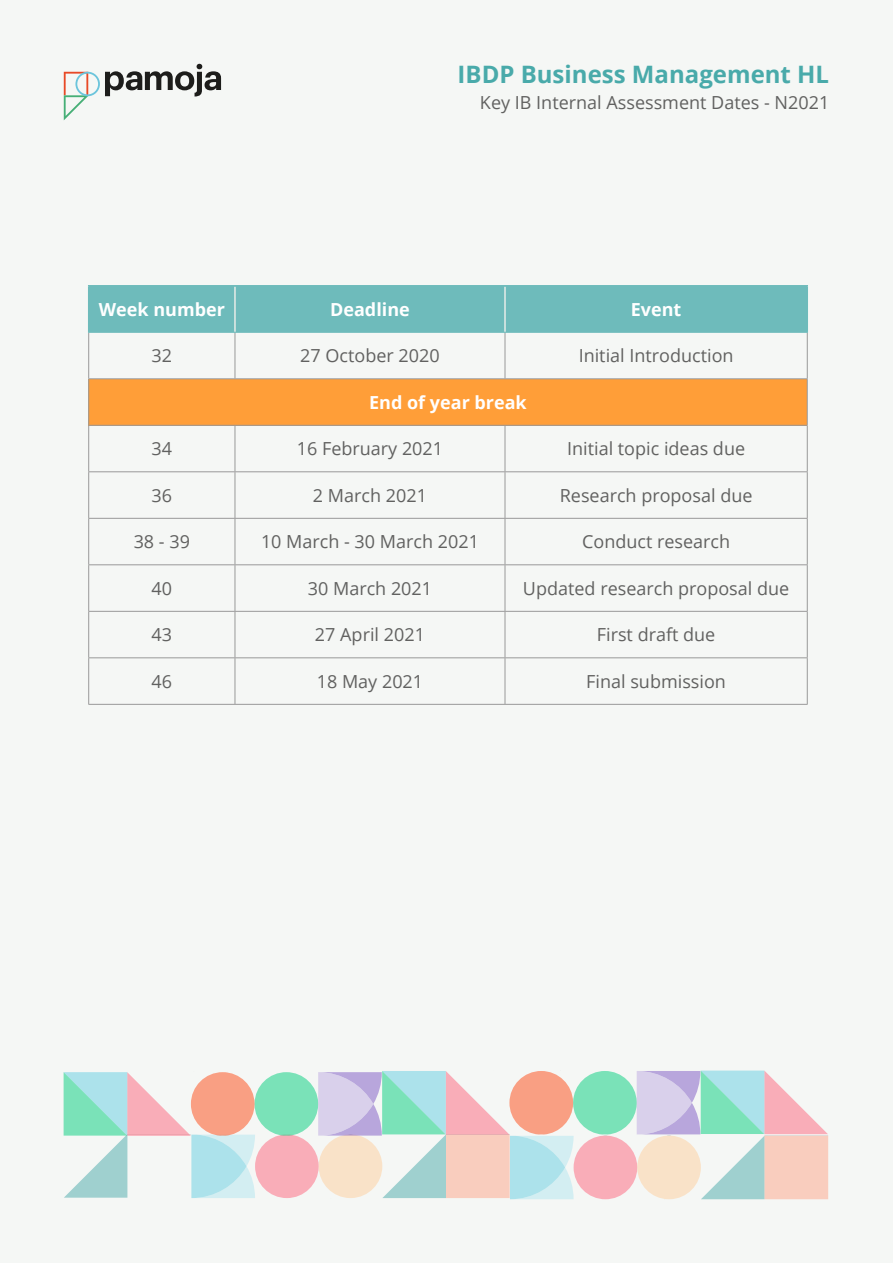
<style>
.page{position:relative;width:893px;height:1263px;background:#f5f7f5}
.page>*{position:absolute;margin:0;border:0;box-sizing:border-box;transform-origin:0 0}
.t1{font:700 24px "Open Sans";color:#49aaaa}
.t2{font:18px "Open Sans";color:#616160}
.t3{font:18px "Open Sans";color:#616160}
.t4{font:700 18px "Open Sans";color:#fff}
.s1{font-style:inherit}
</style>
<div class="page">
<svg style="left:64px;top:1070px;width:764px;height:130px"></svg>
<svg style="left:64px;top:64px;width:157px;height:56px"></svg>
<div style="left:89px;top:287px;width:717px;height:45px;background:#6ebbbb"></div>
<div style="left:89px;top:379px;width:718px;height:46px;background:#ff9e38"></div>
<hr style="left:88px;top:333px;width:1px;height:45px;background:#999">
<hr style="left:235px;top:333px;width:1px;height:45px;background:#999">
<hr style="left:505px;top:333px;width:1px;height:45px;background:#999">
<hr style="left:807px;top:333px;width:1px;height:45px;background:#999">
<hr style="left:88px;top:378px;width:147px;height:1px;background:#999">
<hr style="left:88px;top:379px;width:1px;height:46px;background:#999">
<hr style="left:235px;top:378px;width:573px;height:1px;background:#999">
<hr style="left:807px;top:379px;width:1px;height:46px;background:#999">
<hr style="left:88px;top:425px;width:147px;height:1px;background:#999">
<hr style="left:88px;top:426px;width:1px;height:45px;background:#999">
<hr style="left:235px;top:425px;width:270px;height:1px;background:#999">
<hr style="left:235px;top:426px;width:1px;height:45px;background:#999">
<hr style="left:505px;top:425px;width:303px;height:1px;background:#999">
<hr style="left:505px;top:426px;width:1px;height:45px;background:#999">
<hr style="left:807px;top:426px;width:1px;height:45px;background:#999">
<hr style="left:88px;top:471px;width:147px;height:1px;background:#999">
<hr style="left:88px;top:472px;width:1px;height:46px;background:#999">
<hr style="left:235px;top:471px;width:270px;height:1px;background:#999">
<hr style="left:235px;top:472px;width:1px;height:46px;background:#999">
<hr style="left:505px;top:471px;width:303px;height:1px;background:#999">
<hr style="left:505px;top:472px;width:1px;height:46px;background:#999">
<hr style="left:807px;top:472px;width:1px;height:46px;background:#999">
<hr style="left:88px;top:518px;width:147px;height:1px;background:#999">
<hr style="left:88px;top:519px;width:1px;height:45px;background:#999">
<hr style="left:235px;top:518px;width:270px;height:1px;background:#999">
<hr style="left:235px;top:519px;width:1px;height:45px;background:#999">
<hr style="left:505px;top:518px;width:303px;height:1px;background:#999">
<hr style="left:505px;top:519px;width:1px;height:45px;background:#999">
<hr style="left:807px;top:519px;width:1px;height:45px;background:#999">
<hr style="left:88px;top:564px;width:147px;height:1px;background:#999">
<hr style="left:88px;top:565px;width:1px;height:46px;background:#999">
<hr style="left:235px;top:564px;width:270px;height:1px;background:#999">
<hr style="left:235px;top:565px;width:1px;height:46px;background:#999">
<hr style="left:505px;top:564px;width:303px;height:1px;background:#999">
<hr style="left:505px;top:565px;width:1px;height:46px;background:#999">
<hr style="left:807px;top:565px;width:1px;height:46px;background:#999">
<hr style="left:88px;top:611px;width:147px;height:1px;background:#999">
<hr style="left:88px;top:612px;width:1px;height:45px;background:#999">
<hr style="left:235px;top:611px;width:270px;height:1px;background:#999">
<hr style="left:235px;top:612px;width:1px;height:45px;background:#999">
<hr style="left:505px;top:611px;width:303px;height:1px;background:#999">
<hr style="left:505px;top:612px;width:1px;height:45px;background:#999">
<hr style="left:807px;top:612px;width:1px;height:45px;background:#999">
<hr style="left:88px;top:657px;width:147px;height:1px;background:#999">
<hr style="left:88px;top:658px;width:1px;height:46px;background:#999">
<hr style="left:235px;top:657px;width:270px;height:1px;background:#999">
<hr style="left:235px;top:658px;width:1px;height:46px;background:#999">
<hr style="left:505px;top:657px;width:303px;height:1px;background:#999">
<hr style="left:505px;top:658px;width:1px;height:46px;background:#999">
<hr style="left:807px;top:658px;width:1px;height:46px;background:#999">
<hr style="left:88px;top:704px;width:720px;height:1px;background:#999">
<hr style="left:234px;top:287px;width:2px;height:45px;background:#e6ece8">
<hr style="left:504px;top:287px;width:2px;height:45px;background:#e6ece8">
<hr style="left:88px;top:285px;width:147px;height:2px;background:#6ebbbb">
<hr style="left:88px;top:287px;width:1px;height:45px;background:#6ebbbb">
<hr style="left:235px;top:285px;width:573px;height:2px;background:#6ebbbb">
<hr style="left:806px;top:287px;width:2px;height:45px;background:#6ebbbb">
<hr style="left:88px;top:332px;width:720px;height:1px;background:#6ebbbb">
<h1 class="t1" style="left:458px;top:64px;width:373px">IBDP Business Management HL</h1>
<p class="t3" style="left:480px;top:90px;width:351px">Key IB Internal Assessment Dates - N2021</p>
<p class="t4" style="left:99px;top:302px;width:128px">Week number</p>
<p class="t4" style="left:330px;top:302px;width:81px">Deadline</p>
<p class="t4" style="left:631px;top:302px;width:52px">Event</p>
<p class="t2" style="left:152px;top:349px;width:22px">32</p>
<p class="t2" style="left:300px;top:349px;width:141px">2<span class="s1">7</span> October 20<span class="s1">20</span></p>
<p class="t2" style="left:579px;top:349px;width:156px">Initial Introduction</p>
<p class="t4" style="left:369px;top:395px;width:159px">End of year break</p>
<p class="t2" style="left:152px;top:442px;width:22px">34</p>
<p class="t2" style="left:297px;top:442px;width:148px">1<span class="s1">6</span> February 202<span class="s1">1</span></p>
<p class="t2" style="left:567px;top:442px;width:179px">Initial topic ideas due</p>
<p class="t2" style="left:152px;top:488px;width:22px">36</p>
<p class="t2" style="left:560px;top:488px;width:194px">Research proposal due</p>
<p class="t2" style="left:134px;top:535px;width:58px">38 - 39</p>
<p class="t2" style="left:261px;top:535px;width:219px">1<span class="s1">0</span> March - <span class="s1">30</span> March 202<span class="s1">1</span></p>
<p class="t2" style="left:582px;top:535px;width:150px">Conduct research</p>
<p class="t2" style="left:152px;top:581px;width:22px">40</p>
<p class="t2" style="left:308px;top:581px;width:126px">3<span class="s1">0</span> March 202<span class="s1">1</span></p>
<p class="t2" style="left:523px;top:581px;width:268px">Updated research proposal due</p>
<p class="t2" style="left:152px;top:628px;width:22px">43</p>
<p class="t2" style="left:315px;top:628px;width:111px">2<span class="s1">7</span> April 202<span class="s1">1</span></p>
<p class="t2" style="left:597px;top:628px;width:120px">First draft due</p>
<p class="t2" style="left:152px;top:674px;width:22px">4<span class="s1">6</span></p>
<p class="t2" style="left:317px;top:674px;width:108px">1<span class="s1">8</span> May 202<span class="s1">1</span></p>
<p class="t2" style="left:586px;top:674px;width:141px">Final submission</p>
<p class="t3" style="left:313px;top:483px;width:116px">2 March 2021</p>
</div>
